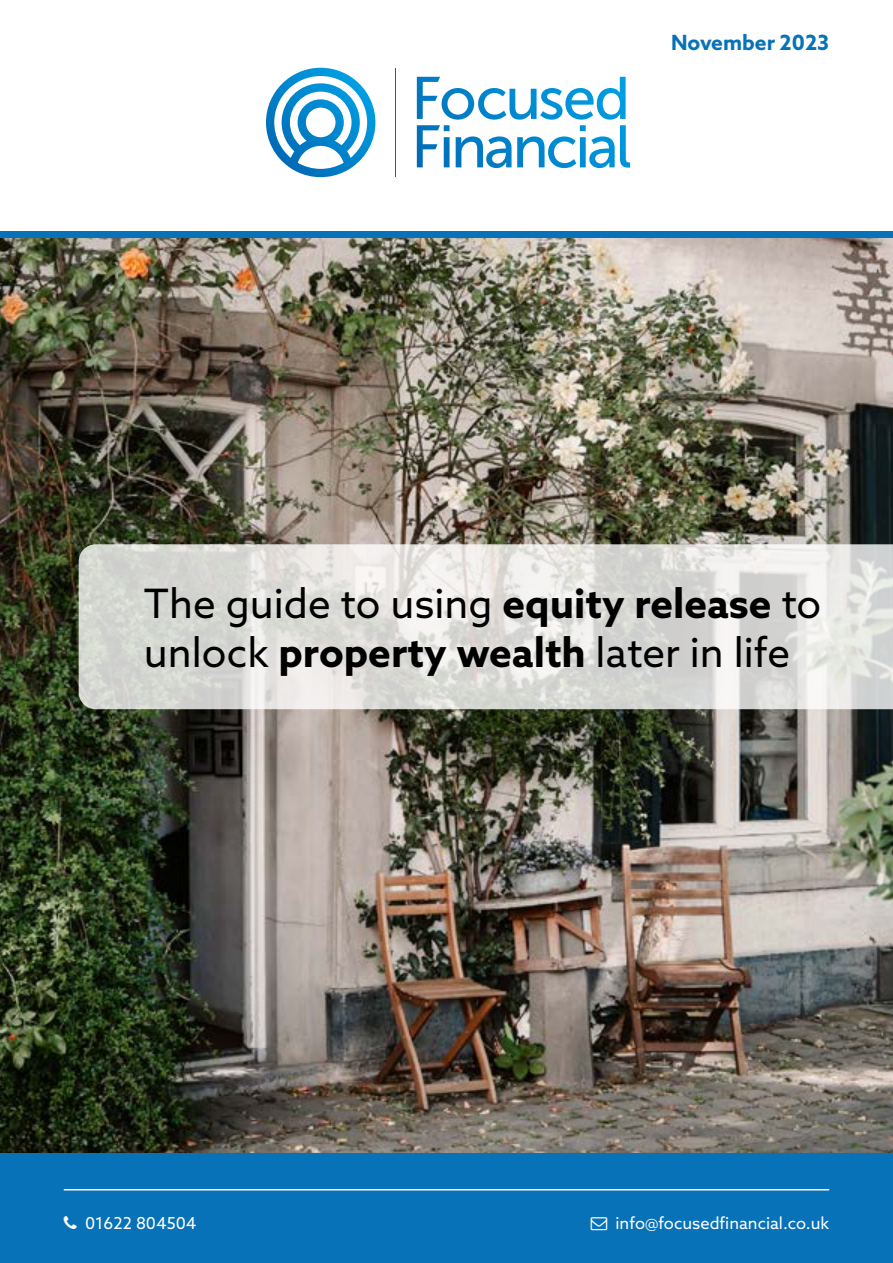
<style>
.page{position:relative;width:893px;height:1263px;background:#fff}
.page>*{position:absolute;margin:0;border:0;box-sizing:border-box;transform-origin:0 0}
.t1{font:40.5px/48.6px "Azo Sans";color:#000}
.t2{font:700 21px "Azo Sans";color:#0872b9}
.t3{font:16.5px "Azo Sans";color:#fff}
.s1{font-weight:700}
</style>
<div class="page">
<img style="left:0;top:238px;width:893px;height:915px">
<div style="left:0;top:1153px;width:893px;height:110px;background:#0872b9"></div>
<svg style="left:79px;top:544px;width:814px;height:165px;background:#ddddda"></svg>
<hr style="left:64px;top:1189px;width:765px;height:1px;background:#fff">
<div style="left:0;top:232px;width:893px;height:6px;background:#0872b9"></div>
<svg style="left:266px;top:68px;width:109px;height:109px"></svg>
<hr style="left:395px;top:68px;width:1px;height:108px;background:#0069b4">
<svg style="left:417px;top:77px;width:213px;height:91px"></svg>
<p class="t2" style="left:671px;top:29px;width:160px">November 2023</p>
<p class="t1" style="left:144px;top:579px;width:679px">The guide to using <span class="s1">equity release</span> to unlock <span class="s1">property wealth</span> later in life</p>
<p class="t3" style="left:85px;top:1212px;width:113px">01622 804504</p>
<p class="t3" style="left:615px;top:1212px;width:215px">info@focusedfinancial.co.uk</p>
</div>
